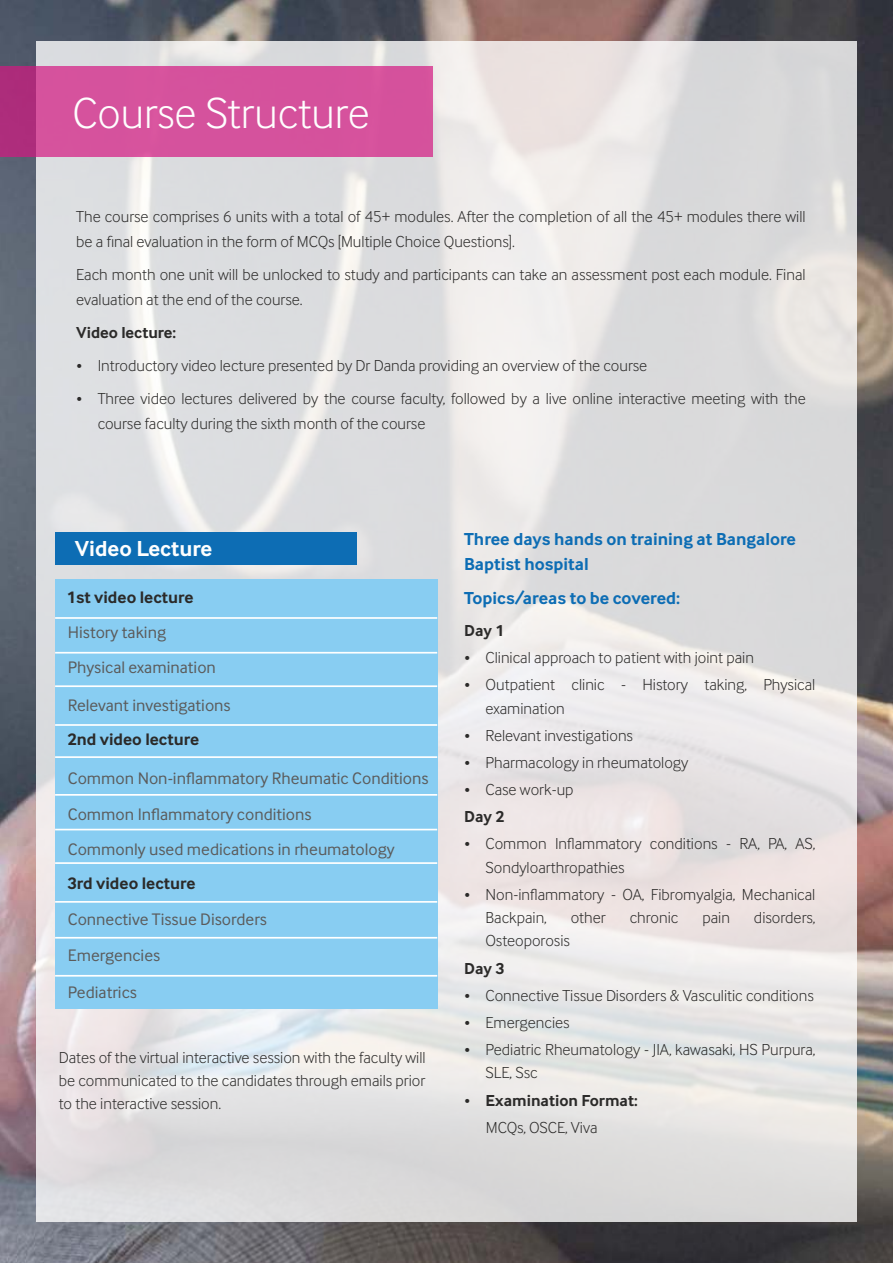
<style>
.page{position:relative;width:893px;height:1263px;background:#fff}
.page>*{position:absolute;margin:0;border:0;box-sizing:border-box;transform-origin:0 0}
.t1{font:300 45px "Inter Face";color:#fefefe}
.t2{font:700 22.5px "Inter Face";color:#fefefe}
.t3{font:700 18px/25.3px "Inter Face";color:#0d6db4}
.t4{font:17.25px/35.5px "Inter Face";color:#5b5b5b}
.t5{font:700 17.25px "Inter Face";color:#2b2a29}
.t6{font:300 16.5px/23.2px "Inter Face";color:#2b2a29}
.t7{font:700 16.5px "Inter Face";color:#2b2a29}
</style>
<div class="page">
<img style="left:0;top:0;width:893px;height:1263px">
<div style="left:36px;top:41px;width:821px;height:1181px;background:#fefefe;opacity:.8"></div>
<svg style="left:0;top:66px;width:432px;height:90px;background:#d24e99"></svg>
<div style="left:55px;top:579px;width:382px;height:429px;background:#88cdf2"></div>
<hr style="left:55px;top:652px;width:382px;height:1px;background:#fff">
<hr style="left:55px;top:685px;width:382px;height:2px;background:#fff">
<hr style="left:55px;top:724px;width:382px;height:2px;background:#fff">
<hr style="left:55px;top:617px;width:382px;height:2px;background:#fff">
<hr style="left:55px;top:829px;width:382px;height:1px;background:#fff">
<hr style="left:55px;top:862px;width:382px;height:2px;background:#fff">
<hr style="left:55px;top:901px;width:382px;height:2px;background:#fff">
<hr style="left:55px;top:794px;width:382px;height:2px;background:#fff">
<hr style="left:55px;top:975px;width:382px;height:1px;background:#fff">
<hr style="left:55px;top:756px;width:382px;height:2px;background:#fff">
<hr style="left:55px;top:937px;width:382px;height:1px;background:#fff">
<div style="left:55px;top:532px;width:302px;height:33px;background:#0d6db4"></div>
<svg style="left:77px;top:364px;width:4px;height:4px"></svg>
<svg style="left:77px;top:397px;width:4px;height:4px"></svg>
<svg style="left:465px;top:1048px;width:4px;height:4px"></svg>
<svg style="left:465px;top:788px;width:4px;height:4px"></svg>
<svg style="left:465px;top:993px;width:4px;height:5px"></svg>
<svg style="left:465px;top:1021px;width:4px;height:4px"></svg>
<svg style="left:465px;top:892px;width:4px;height:5px"></svg>
<svg style="left:465px;top:1098px;width:4px;height:4px"></svg>
<svg style="left:465px;top:842px;width:4px;height:4px"></svg>
<svg style="left:465px;top:761px;width:4px;height:4px"></svg>
<svg style="left:465px;top:656px;width:4px;height:4px"></svg>
<svg style="left:465px;top:683px;width:4px;height:4px"></svg>
<svg style="left:465px;top:733px;width:4px;height:5px"></svg>
<h1 class="t1" style="left:72px;top:98px;width:299px">Course Structure</h1>
<p class="t6" style="left:76px;top:205px;width:731px;line-height:25.2px">The course comprises 6 units with a total of 45+ modules. After the completion of all the 45+ modules there will be a final evaluation in the form of MCQs [Multiple Choice Questions].</p>
<p class="t6" style="left:76px;top:263px;width:731px;line-height:25.2px">Each month one unit will be unlocked to study and participants can take an assessment post each module. Final evaluation at the end of the course.</p>
<p class="t7" style="left:76px;top:327px;width:101px">Video lecture:</p>
<p class="t6" style="left:98px;top:351px;width:709px;line-height:33px">Introductory video lecture presented by Dr Danda providing an overview of the course<br>Three video lectures delivered by the course faculty, followed by a live online interactive meeting with the</p>
<p class="t6" style="left:98px;top:414px;width:329px">course faculty during the sixth month of the course</p>
<h2 class="t2" style="left:75px;top:541px;width:139px">Video Lecture</h2>
<p class="t5" style="left:67px;top:591px;width:128px">1st video lecture</p>
<p class="t4" style="left:68px;top:616px;width:150px">History taking<br>Physical examination</p>
<p class="t4" style="left:68px;top:689px;width:164px">Relevant investigations</p>
<p class="t5" style="left:67px;top:733px;width:133px">2nd video lecture</p>
<p class="t4" style="left:68px;top:763px;width:362px;line-height:35.1px">Common Non-inflammatory Rheumatic Conditions<br>Common Inflammatory conditions<br>Commonly used medications in rheumatology</p>
<p class="t5" style="left:68px;top:877px;width:129px">3rd video lecture</p>
<p class="t4" style="left:68px;top:903px;width:201px">Connective Tissue Disorders<br>Emergencies</p>
<p class="t4" style="left:68px;top:976px;width:71px">Pediatrics</p>
<p class="t6" style="left:59px;top:1047px;width:368px;text-align:justify">Dates of the virtual interactive session with the faculty will be communicated to the candidates through emails prior to the interactive session.</p>
<p class="t3" style="left:464px;top:528px;width:333px">Three days hands on training at Bangalore<br>Baptist hospital</p>
<p class="t3" style="left:464px;top:587px;width:218px">Topics/areas to be covered:</p>
<p class="t7" style="left:464px;top:625px;width:42px">Day 1</p>
<p class="t6" style="left:486px;top:645px;width:331px;line-height:27.2px">Clinical approach to patient with joint pain<br>Outpatient clinic - History taking, Physical</p>
<p class="t6" style="left:486px;top:696px;width:149px;line-height:27.2px">examination<br>Relevant investigations</p>
<p class="t6" style="left:486px;top:752px;width:204px">Pharmacology in rheumatology</p>
<p class="t6" style="left:486px;top:779px;width:90px">Case work-up</p>
<p class="t7" style="left:464px;top:811px;width:42px">Day 2</p>
<p class="t6" style="left:486px;top:834px;width:331px">Common Inflammatory conditions - RA, PA, AS,<br>Sondyloarthropathies</p>
<p class="t6" style="left:486px;top:884px;width:331px">Non-inflammatory - OA, Fibromyalgia, Mechanical<br>Backpain,</p>
<p class="t6" style="left:571px;top:907px;width:37px">other</p>
<p class="t6" style="left:630px;top:907px;width:50px">chronic</p>
<p class="t6" style="left:702px;top:907px;width:29px">pain</p>
<p class="t6" style="left:754px;top:907px;width:63px">disorders,</p>
<p class="t6" style="left:486px;top:931px;width:86px">Osteoporosis</p>
<p class="t7" style="left:464px;top:962px;width:42px">Day 3</p>
<p class="t6" style="left:486px;top:983px;width:330px;line-height:27.2px">Connective Tissue Disorders &amp; Vasculitic conditions<br>Emergencies</p>
<p class="t6" style="left:486px;top:1039px;width:331px">Pediatric Rheumatology - JIA, kawasaki, HS Purpura,<br>SLE, Ssc</p>
<p class="t7" style="left:486px;top:1094px;width:154px">Examination Format:</p>
<p class="t6" style="left:486px;top:1117px;width:113px">MCQs, OSCE, Viva</p>
</div>
